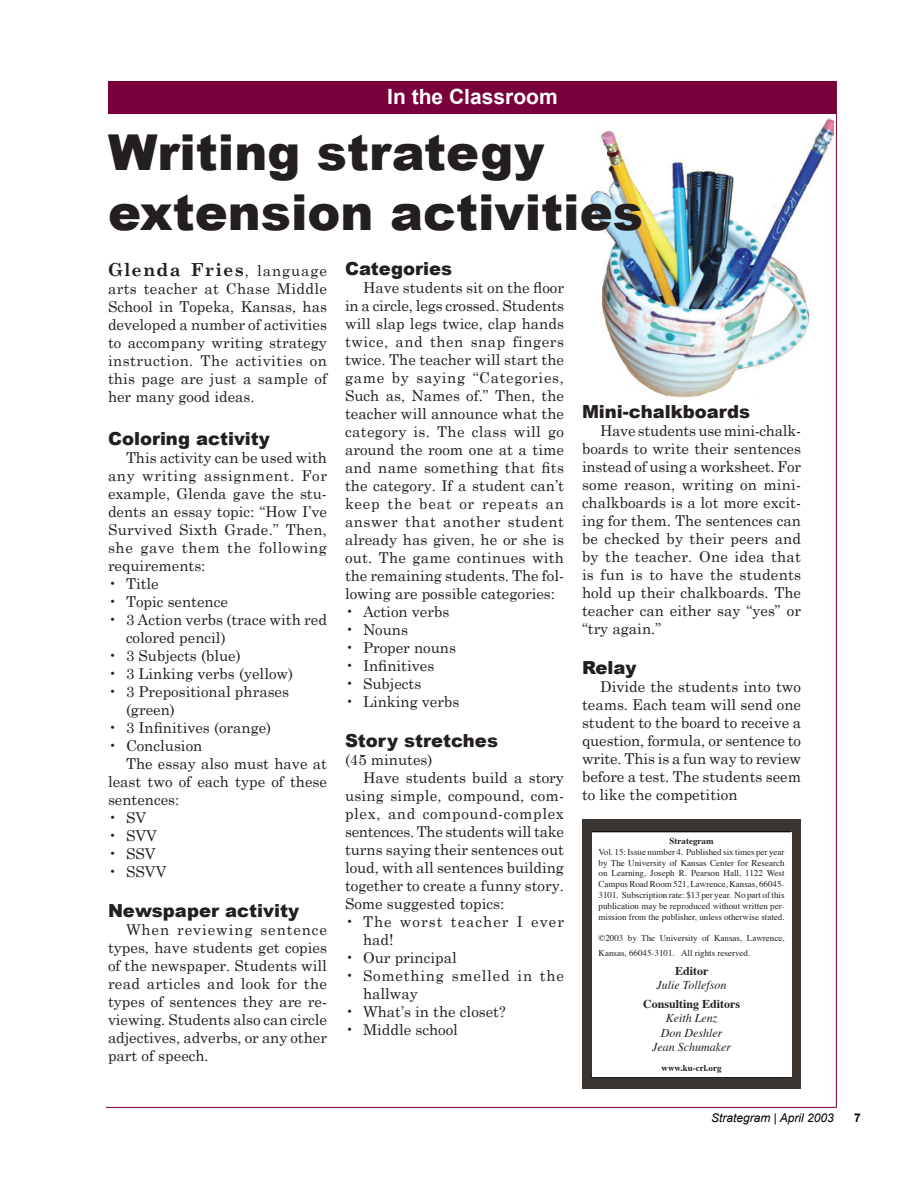
<style>
.page{position:relative;width:918px;height:1188px;background:#fff}
.page>*{position:absolute;margin:0;border:0;box-sizing:border-box;transform-origin:0 0}
.t1{font:900 49.5px/59.4px "Arial";color:#231f20}
.t2{font:700 21px "Arial";color:#fff}
.t3{font:900 18px "Arial";color:#231f20}
.t4{font:700 18px "Century Schoolbook";letter-spacing:.065em;color:#231f20}
.t5{font:15px/18px "Century Schoolbook";color:#231f20;text-align:justify}
.t6{font:15px/18px "Century Schoolbook";letter-spacing:.05em;color:#231f20}
.t7{font:15px/18px "Century Schoolbook";letter-spacing:.065em;color:#231f20}
.t8{font:15px "Century Schoolbook";letter-spacing:.04em;color:#231f20}
.t9{font:italic 12px/14.4px "Times";color:#231f20;text-align:center}
.t10{font:700 12px "Times";color:#231f20}
.t11{font:italic 12px "Arial";color:#000}
.t12{font:700 12px "Arial";color:#000}
.t13{font:9px/10.8px "Times";color:#231f20;text-align:justify}
.t14{font:700 9px "Times";color:#231f20}
.s1{font-weight:400;font-size:15px}
</style>
<div class="page">
<hr style="left:106px;top:1107px;width:730px;height:1px;background:#7a003c">
<div style="left:109px;top:82px;width:727px;height:31px;background:#7a003c"></div>
<div style="left:108px;top:81px;width:728px;height:33px;border:2px solid #7a003c"></div>
<hr style="left:836px;top:81px;width:1px;height:1027px;background:#7a003c">
<img style="left:590px;top:118px;width:244px;height:280px">
<div style="left:582px;top:819px;width:219px;height:270px;background:#3b3532"></div>
<hr style="left:591px;top:1076px;width:201px;height:1px;background:#000">
<div style="left:592px;top:833px;width:199px;height:244px;background:#fff"></div>
<hr style="left:591px;top:831px;width:200px;height:1px;background:#000">
<h2 class="t2" style="left:387px;top:85px;width:172px">In the Classroom</h2>
<h1 class="t1" style="left:108px;top:121px;width:536px">Writing strategy extension activities</h1>
<p class="t4" style="left:108px;top:258px;width:220px">Glenda Fries<span class="s1">, language</span></p>
<p class="t5" style="left:108px;top:279px;width:221px">arts teacher at Chase Middle School in Topeka, Kansas, has developed a number of activities to accompany writing strategy instruction. The activities on this page are just a sample of her many good ideas.</p>
<p class="t3" style="left:108px;top:425px;width:163px">Coloring activity</p>
<p class="t5" style="left:108px;top:448px;width:221px;text-indent:18px">This activity can be used with any writing assignment. For example, Glenda gave the stu&shy;dents an essay topic: “How I’ve Survived Sixth Grade.” Then, she gave them the following requirements:</p>
<p class="t5" style="left:108px;top:574px;width:52px">• Title</p>
<p class="t5" style="left:108px;top:592px;width:121px">• Topic sentence</p>
<p class="t5" style="left:126px;top:610px;width:203px;text-indent:-18px">• 3 Action verbs (trace with red colored pencil)</p>
<p class="t5" style="left:108px;top:646px;width:134px">• 3 Subjects (blue)</p>
<p class="t5" style="left:108px;top:664px;width:187px">• 3 Linking verbs (yellow)</p>
<p class="t5" style="left:126px;top:682px;width:165px;text-indent:-18px">• 3 Prepositional phrases (green)</p>
<p class="t5" style="left:108px;top:718px;width:165px">• 3 Infinitives (orange)</p>
<p class="t5" style="left:108px;top:736px;width:96px">• Conclusion</p>
<p class="t5" style="left:126px;top:754px;width:203px">The essay also must have at</p>
<p class="t5" style="left:108px;top:772px;width:221px">least two of each type of these</p>
<p class="t5" style="left:108px;top:790px;width:73px">sentences:</p>
<p class="t5" style="left:108px;top:808px;width:40px">• SV</p>
<p class="t5" style="left:108px;top:826px;width:51px">• SVV</p>
<p class="t5" style="left:108px;top:844px;width:49px">• SSV</p>
<p class="t5" style="left:108px;top:862px;width:60px">• SSVV</p>
<p class="t3" style="left:108px;top:897px;width:193px">Newspaper activity</p>
<p class="t5" style="left:108px;top:920px;width:221px;text-indent:18px">When reviewing sentence types, have students get copies of the newspaper. Students will read articles and look for the types of sentences they are re&shy;viewing. Students also can circle adjectives, adverbs, or any other part of speech.</p>
<p class="t3" style="left:345px;top:256px;width:109px">Categories</p>
<p class="t5" style="left:345px;top:279px;width:221px;text-indent:18px">Have students sit on the floor in a circle, legs crossed. Students will slap legs twice, clap hands twice, and then snap fingers twice. The teacher will start the game by saying “Categories, Such as, Names of.” Then, the teacher will announce what the category is. The class will go around the room one at a time and name something that fits the category. If a student can’t keep the beat or repeats an answer that another student already has given, he or she is out. The game continues with the remaining students. The fol&shy;lowing are possible categories:</p>
<p class="t5" style="left:345px;top:603px;width:106px">• Action verbs</p>
<p class="t5" style="left:345px;top:621px;width:65px">• Nouns</p>
<p class="t5" style="left:345px;top:639px;width:113px">• Proper nouns</p>
<p class="t5" style="left:345px;top:657px;width:91px">• Infinitives</p>
<p class="t5" style="left:345px;top:675px;width:78px">• Subjects</p>
<p class="t5" style="left:345px;top:693px;width:116px">• Linking verbs</p>
<p class="t3" style="left:345px;top:727px;width:155px">Story stretches</p>
<p class="t5" style="left:345px;top:750px;width:89px">(45 minutes)</p>
<p class="t5" style="left:363px;top:768px;width:202px">Have students build a story</p>
<p class="t5" style="left:345px;top:786px;width:221px">using simple, compound, com-</p>
<p class="t8" style="left:345px;top:804px;width:220px">plex, and compound-complex</p>
<p class="t5" style="left:345px;top:822px;width:221px">sentences. The students will take</p>
<p class="t5" style="left:345px;top:840px;width:221px">turns saying their sentences out</p>
<p class="t5" style="left:345px;top:858px;width:221px">loud, with all sentences building</p>
<p class="t5" style="left:345px;top:876px;width:221px">together to create a funny story.</p>
<p class="t5" style="left:345px;top:894px;width:161px">Some suggested topics:</p>
<p class="t7" style="left:363px;top:912px;width:203px;text-indent:-18px">• The worst teacher I ever had!</p>
<p class="t5" style="left:345px;top:948px;width:113px">• Our principal</p>
<p class="t6" style="left:363px;top:966px;width:203px;text-indent:-18px">• Something smelled in the hallway</p>
<p class="t5" style="left:345px;top:1002px;width:162px">• What’s in the closet?</p>
<p class="t5" style="left:345px;top:1020px;width:114px">• Middle school</p>
<p class="t3" style="left:582px;top:398px;width:170px">Mini-chalkboards</p>
<p class="t5" style="left:582px;top:421px;width:221px;text-indent:18px">Have students use mini-chalk&shy;boards to write their sentences instead of using a worksheet. For some reason, writing on mini&shy;chalkboards is a lot more excit&shy;ing for them. The sentences can be checked by their peers and by the teacher. One idea that is fun is to have the students hold up their chalkboards. The teacher can either say “yes” or “try again.”</p>
<p class="t3" style="left:582px;top:654px;width:56px">Relay</p>
<p class="t5" style="left:582px;top:677px;width:221px;text-indent:18px">Divide the students into two teams. Each team will send one student to the board to receive a question, formula, or sentence to write. This is a fun way to review before a test. The students seem to like the competition</p>
<p class="t14" style="left:670px;top:837px;width:45px">Strategram</p>
<p class="t13" style="left:599px;top:847px;width:188px">Vol. 15: Issue number 4. Published six times per year by The University of Kansas Center for Research on Learning, Joseph R. Pearson Hall, 1122 West Campus Road Room 521, Lawrence, Kansas, 66045- 3101. Subscription rate: $13 per year. No part of this publication may be reproduced without written per&shy;mission from the publisher, unless otherwise stated.</p>
<p class="t13" style="left:599px;top:932px;width:188px;line-height:14.4px">©2003 by The University of Kansas, Lawrence,<br>Kansas, 66045-3101. All rights reserved.</p>
<p class="t10" style="left:675px;top:966px;width:35px">Editor</p>
<p class="t9" style="left:657px;top:979px;width:71px">Julie Tollefson</p>
<p class="t10" style="left:643px;top:999px;width:99px">Consulting Editors</p>
<p class="t9" style="left:652px;top:1012px;width:80px">Keith Lenz<br>Don Deshler<br>Jean Schumaker</p>
<p class="t14" style="left:662px;top:1064px;width:61px">www.ku-crl.org</p>
<p class="t11" style="left:711px;top:1112px;width:124px">Strategram | April 2003</p>
<p class="t12" style="left:854px;top:1112px;width:8px">7</p>
</div>
